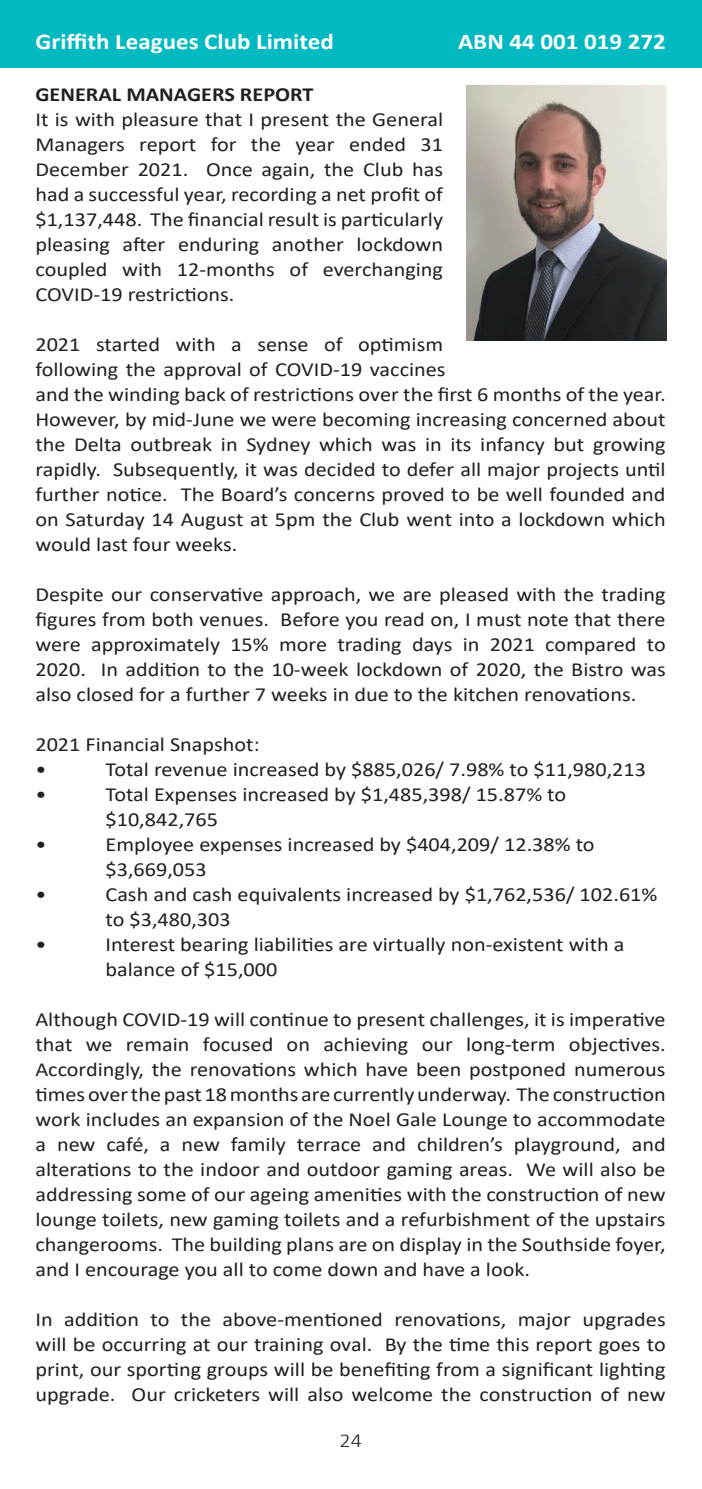
<style>
.page{position:relative;width:702px;height:1489px;background:#fff}
.page>*{position:absolute;margin:0;border:0;box-sizing:border-box;transform-origin:0 0}
.t1{font:700 22.5px "Calibri";color:#fff;scale:1.11 1}
.t2{font:20px/25px "Calibri";color:#231f20;text-align:justify;scale:1.11 1}
.t3{font:700 20px "Calibri";color:#231f20;scale:1.11 1}
.t4{font:300 20px "Calibri";color:#231f20;scale:1.11 1}
</style>
<div class="page">
<div style="left:0;top:0;width:702px;height:68px;background:#00b9c1"></div>
<img style="left:467px;top:86px;width:199px;height:255px">
<p class="t1" style="left:36px;top:26px;width:270px">Griffith Leagues Club Limited</p>
<p class="t1" style="left:458px;top:26px;width:189px">ABN 44 001 019 272</p>
<p class="t3" style="left:35px;top:80px;width:252px">GENERAL MANAGERS REPORT</p>
<p class="t2" style="left:35px;top:106px;width:369px">It is with pleasure that I present the General Managers report for the year ended 31<br>December 2021. Once again, the Club has had a successful year, recording a net profit of $1,137,448. The financial result is particularly pleasing after enduring another lockdown coupled with 12-months of everchanging COVID-19 restrictions.</p>
<p class="t2" style="left:35px;top:331px;width:569px;text-align:left">2021 started with a sense of optimism<br>following the approval of COVID-19 vaccines<br>and the winding back of restrictions over the first 6 months of the year.<br>However, by mid-June we were becoming increasing concerned about the Delta outbreak in Sydney which was in its infancy but growing rapidly. Subsequently, it was decided to defer all major projects until further notice. The Board’s concerns proved to be well founded and on Saturday 14 August at 5pm the Club went into a lockdown which would last four weeks.</p>
<p class="t2" style="left:35px;top:581px;width:569px">Despite our conservative approach, we are pleased with the trading figures from both venues. Before you read on, I must note that there were approximately 15% more trading days in 2021 compared to 2020. In addition to the 10-week lockdown of 2020, the Bistro was also closed for a further 7 weeks in due to the kitchen renovations.</p>
<p class="t2" style="left:35px;top:731px;width:203px">2021 Financial Snapshot:</p>
<p class="t2" style="left:35px;top:756px;width:11px">•</p>
<p class="t2" style="left:105px;top:756px;width:488px">Total revenue increased by $885,026/ 7.98% to $11,980,213</p>
<p class="t2" style="left:35px;top:781px;width:11px">•</p>
<p class="t2" style="left:105px;top:781px;width:416px">Total Expenses increased by $1,485,398/ 15.87% to</p>
<p class="t2" style="left:105px;top:806px;width:103px">$10,842,765</p>
<p class="t2" style="left:35px;top:831px;width:11px">•</p>
<p class="t2" style="left:105px;top:831px;width:442px">Employee expenses increased by $404,209/ 12.38% to</p>
<p class="t2" style="left:105px;top:856px;width:93px">$3,669,053</p>
<p class="t2" style="left:35px;top:881px;width:11px">•</p>
<p class="t2" style="left:105px;top:881px;width:498px">Cash and cash equivalents increased by $1,762,536/ 102.61%</p>
<p class="t2" style="left:105px;top:906px;width:114px">to $3,480,303</p>
<p class="t2" style="left:35px;top:931px;width:11px">•</p>
<p class="t2" style="left:105px;top:931px;width:469px">Interest bearing liabilities are virtually non-existent with a</p>
<p class="t2" style="left:105px;top:956px;width:156px">balance of $15,000</p>
<p class="t2" style="left:35px;top:1006px;width:569px">Although COVID-19 will continue to present challenges, it is imperative that we remain focused on achieving our long-term objectives.<br>Accordingly, the renovations which have been postponed numerous times over the past 18 months are currently underway. The construction work includes an expansion of the Noel Gale Lounge to accommodate a new café, a new family terrace and children’s playground, and alterations to the indoor and outdoor gaming areas. We will also be addressing some of our ageing amenities with the construction of new lounge toilets, new gaming toilets and a refurbishment of the upstairs changerooms. The building plans are on display in the Southside foyer, and I encourage you all to come down and have a look.</p>
<p class="t2" style="left:35px;top:1306px;width:569px">In addition to the above-mentioned renovations, major upgrades will be occurring at our training oval. By the time this report goes to print, our sporting groups will be benefiting from a significant lighting upgrade. Our cricketers will also welcome the construction of new</p>
<p class="t4" style="left:339px;top:1427px;width:22px">24</p>
</div>
